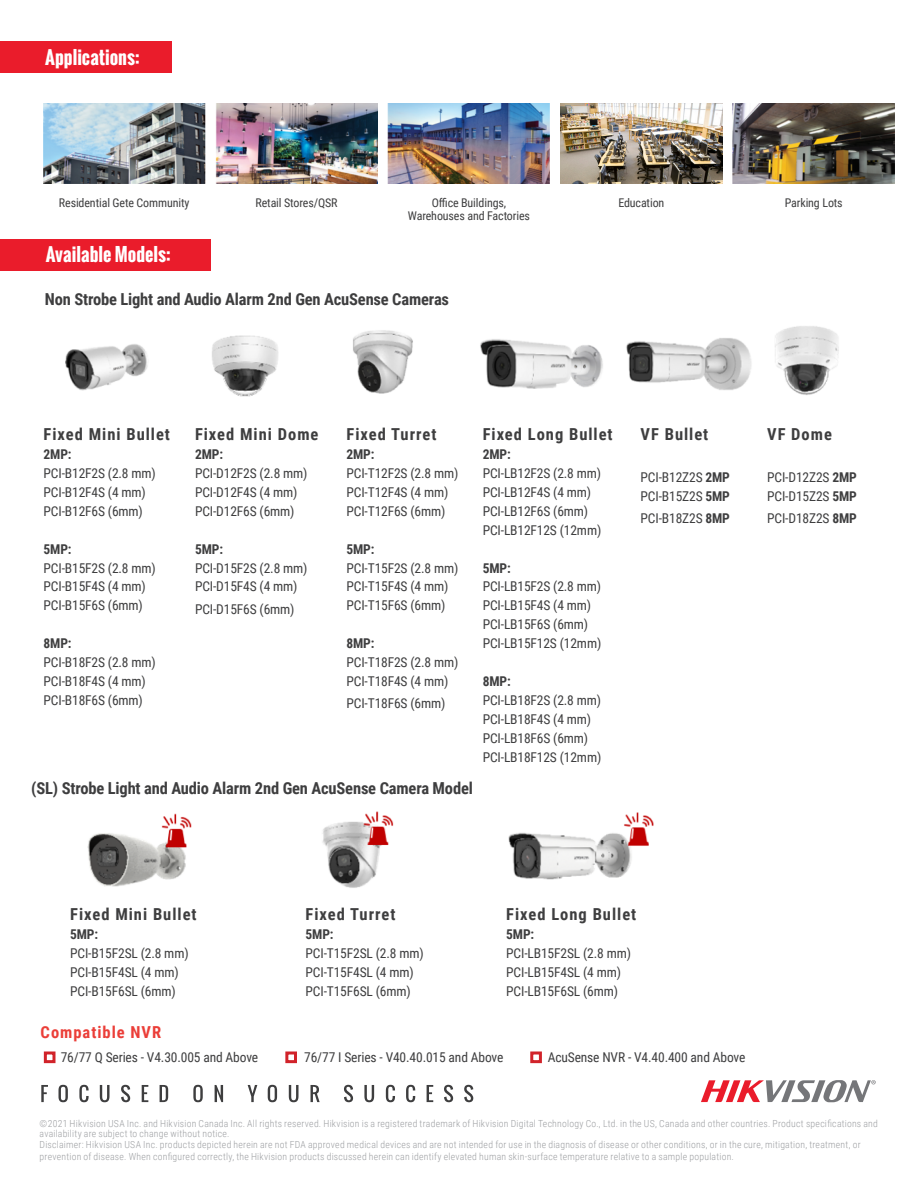
<style>
.page{position:relative;width:918px;height:1188px;background:#fff}
.page>*{position:absolute;margin:0;border:0;box-sizing:border-box;transform-origin:0 0}
.t1{font:700 18px "Oswald";color:#fff}
.t2{font:700 16.5px "Roboto Condensed";letter-spacing:.05em;color:#3e3e3f}
.t3{font:700 16.5px "Roboto Condensed";letter-spacing:-.01em;color:#3e3e3f}
.t4{font:700 16.5px "Roboto Condensed";letter-spacing:.06em;color:#eb3e38}
.t5{font:13.5px "Roboto Condensed";letter-spacing:-.01em;color:#3e3e3f}
.t6{font:700 13.5px "Roboto Condensed";letter-spacing:-.01em;color:#3e3e3f}
.t7{font:12px "Roboto Condensed";letter-spacing:-.01em;color:#3e3e3f}
.t8{font:300 9.75px/10.5px "Roboto Condensed";letter-spacing:.025em;color:#9d9fa2}
.s1{font-weight:700}
</style>
<div class="page">
<div style="left:0;top:239px;width:211px;height:31px;background:#ea1c2b"></div>
<svg style="left:701px;top:1080px;width:175px;height:22px"></svg>
<svg style="left:41px;top:1085px;width:432px;height:17px"></svg>
<img style="left:65px;top:330px;width:348px;height:67px">
<img style="left:87px;top:811px;width:567px;height:77px">
<img style="left:480px;top:326px;width:359px;height:69px">
<div style="left:0;top:42px;width:172px;height:31px;background:#ea1c2b"></div>
<img style="left:43px;top:104px;width:162px;height:80px">
<img style="left:216px;top:104px;width:162px;height:80px">
<img style="left:388px;top:104px;width:162px;height:80px">
<img style="left:560px;top:104px;width:162px;height:80px">
<img style="left:733px;top:104px;width:162px;height:80px">
<div style="left:44px;top:1052px;width:12px;height:11px;background:#fff;border:3px solid #d1232a"></div>
<div style="left:285px;top:1052px;width:12px;height:11px;background:#fff;border:3px solid #d1232a"></div>
<div style="left:530px;top:1052px;width:12px;height:11px;background:#fff;border:3px solid #d1232a"></div>
<p class="t1" style="left:45px;top:43px;width:96px">Applications:</p>
<p class="t7" style="left:59px;top:194px;width:132px">Residential Gete Community</p>
<p class="t7" style="left:256px;top:194px;width:84px">Retail Stores/QSR</p>
<p class="t7" style="left:432px;top:194px;width:76px">Office Buildings,</p>
<p class="t7" style="left:408px;top:207px;width:124px">Warehouses and Factories</p>
<p class="t1" style="left:46px;top:241px;width:126px">Available Models:</p>
<p class="t3" style="left:45px;top:288px;width:406px">Non Strobe Light and Audio Alarm 2nd Gen AcuSense Cameras</p>
<p class="t7" style="left:618px;top:194px;width:48px">Education</p>
<p class="t7" style="left:785px;top:195px;width:60px">Parking Lots</p>
<p class="t2" style="left:44px;top:423px;width:128px">Fixed Mini Bullet</p>
<p class="t6" style="left:44px;top:445px;width:30px">2MP:</p>
<p class="t5" style="left:44px;top:464px;width:114px">PCI-B12F2S (2.8 mm)</p>
<p class="t5" style="left:44px;top:483px;width:104px">PCI-B12F4S (4 mm)</p>
<p class="t5" style="left:44px;top:502px;width:101px">PCI-B12F6S (6mm)</p>
<p class="t6" style="left:44px;top:539px;width:30px">5MP:</p>
<p class="t5" style="left:44px;top:558px;width:114px">PCI-B15F2S (2.8 mm)</p>
<p class="t5" style="left:44px;top:577px;width:104px">PCI-B15F4S (4 mm)</p>
<p class="t5" style="left:44px;top:596px;width:101px">PCI-B15F6S (6mm)</p>
<p class="t6" style="left:44px;top:634px;width:30px">8MP:</p>
<p class="t5" style="left:44px;top:653px;width:114px">PCI-B18F2S (2.8 mm)</p>
<p class="t5" style="left:44px;top:672px;width:104px">PCI-B18F4S (4 mm)</p>
<p class="t5" style="left:44px;top:691px;width:101px">PCI-B18F6S (6mm)</p>
<p class="t2" style="left:195px;top:423px;width:125px">Fixed Mini Dome</p>
<p class="t6" style="left:195px;top:445px;width:30px">2MP:</p>
<p class="t5" style="left:195px;top:464px;width:114px">PCI-D12F2S (2.8 mm)</p>
<p class="t5" style="left:195px;top:483px;width:104px">PCI-D12F4S (4 mm)</p>
<p class="t5" style="left:195px;top:502px;width:101px">PCI-D12F6S (6mm)</p>
<p class="t6" style="left:195px;top:539px;width:30px">5MP:</p>
<p class="t5" style="left:195px;top:558px;width:114px">PCI-D15F2S (2.8 mm)</p>
<p class="t5" style="left:195px;top:577px;width:104px">PCI-D15F4S (4 mm)</p>
<p class="t5" style="left:195px;top:600px;width:101px">PCI-D15F6S (6mm)</p>
<p class="t2" style="left:346px;top:423px;width:91px">Fixed Turret</p>
<p class="t6" style="left:346px;top:445px;width:30px">2MP:</p>
<p class="t5" style="left:346px;top:464px;width:113px">PCI-T12F2S (2.8 mm)</p>
<p class="t5" style="left:346px;top:483px;width:103px">PCI-T12F4S (4 mm)</p>
<p class="t5" style="left:346px;top:502px;width:100px">PCI-T12F6S (6mm)</p>
<p class="t6" style="left:346px;top:539px;width:30px">5MP:</p>
<p class="t5" style="left:346px;top:558px;width:113px">PCI-T15F2S (2.8 mm)</p>
<p class="t5" style="left:346px;top:577px;width:103px">PCI-T15F4S (4 mm)</p>
<p class="t5" style="left:346px;top:596px;width:100px">PCI-T15F6S (6mm)</p>
<p class="t6" style="left:346px;top:634px;width:30px">8MP:</p>
<p class="t5" style="left:346px;top:653px;width:113px">PCI-T18F2S (2.8 mm)</p>
<p class="t5" style="left:346px;top:672px;width:103px">PCI-T18F4S (4 mm)</p>
<p class="t5" style="left:346px;top:694px;width:100px">PCI-T18F6S (6mm)</p>
<p class="t3" style="left:31px;top:776px;width:443px">(SL) Strobe Light and Audio Alarm 2nd Gen AcuSense Camera Model</p>
<p class="t2" style="left:483px;top:423px;width:132px">Fixed Long Bullet</p>
<p class="t6" style="left:483px;top:445px;width:30px">2MP:</p>
<p class="t5" style="left:483px;top:464px;width:120px">PCI-LB12F2S (2.8 mm)</p>
<p class="t5" style="left:483px;top:483px;width:110px">PCI-LB12F4S (4 mm)</p>
<p class="t5" style="left:483px;top:502px;width:107px">PCI-LB12F6S (6mm)</p>
<p class="t5" style="left:483px;top:521px;width:120px">PCI-LB12F12S (12mm)</p>
<p class="t6" style="left:483px;top:558px;width:30px">5MP:</p>
<p class="t5" style="left:483px;top:577px;width:120px">PCI-LB15F2S (2.8 mm)</p>
<p class="t5" style="left:483px;top:596px;width:110px">PCI-LB15F4S (4 mm)</p>
<p class="t5" style="left:483px;top:615px;width:107px">PCI-LB15F6S (6mm)</p>
<p class="t5" style="left:483px;top:634px;width:120px">PCI-LB15F12S (12mm)</p>
<p class="t6" style="left:483px;top:672px;width:30px">8MP:</p>
<p class="t5" style="left:483px;top:691px;width:120px">PCI-LB18F2S (2.8 mm)</p>
<p class="t5" style="left:483px;top:710px;width:110px">PCI-LB18F4S (4 mm)</p>
<p class="t5" style="left:483px;top:728px;width:107px">PCI-LB18F6S (6mm)</p>
<p class="t5" style="left:483px;top:747px;width:120px">PCI-LB18F12S (12mm)</p>
<p class="t2" style="left:641px;top:423px;width:69px">VF Bullet</p>
<p class="t5" style="left:641px;top:467px;width:91px">PCI-B12Z2S <span class="s1">2MP</span></p>
<p class="t5" style="left:641px;top:486px;width:91px">PCI-B15Z2S <span class="s1">5MP</span></p>
<p class="t5" style="left:641px;top:509px;width:91px">PCI-B18Z2S <span class="s1">8MP</span></p>
<p class="t2" style="left:767px;top:423px;width:66px">VF Dome</p>
<p class="t5" style="left:767px;top:467px;width:91px">PCI-D12Z2S <span class="s1">2MP</span></p>
<p class="t5" style="left:767px;top:486px;width:91px">PCI-D15Z2S <span class="s1">5MP</span></p>
<p class="t5" style="left:767px;top:509px;width:91px">PCI-D18Z2S <span class="s1">8MP</span></p>
<p class="t2" style="left:70px;top:903px;width:128px">Fixed Mini Bullet</p>
<p class="t6" style="left:70px;top:925px;width:30px">5MP:</p>
<p class="t5" style="left:70px;top:944px;width:120px">PCI-B15F2SL (2.8 mm)</p>
<p class="t5" style="left:70px;top:963px;width:110px">PCI-B15F4SL (4 mm)</p>
<p class="t5" style="left:70px;top:981px;width:107px">PCI-B15F6SL (6mm)</p>
<p class="t4" style="left:41px;top:1021px;width:122px">Compatible NVR</p>
<p class="t2" style="left:306px;top:903px;width:91px">Fixed Turret</p>
<p class="t6" style="left:306px;top:925px;width:30px">5MP:</p>
<p class="t5" style="left:306px;top:944px;width:120px">PCI-T15F2SL (2.8 mm)</p>
<p class="t5" style="left:306px;top:963px;width:110px">PCI-T15F4SL (4 mm)</p>
<p class="t5" style="left:306px;top:981px;width:107px">PCI-T15F6SL (6mm)</p>
<p class="t2" style="left:506px;top:903px;width:132px">Fixed Long Bullet</p>
<p class="t6" style="left:506px;top:925px;width:30px">5MP:</p>
<p class="t5" style="left:506px;top:944px;width:126px">PCI-LB15F2SL (2.8 mm)</p>
<p class="t5" style="left:506px;top:963px;width:116px">PCI-LB15F4SL (4 mm)</p>
<p class="t5" style="left:506px;top:981px;width:113px">PCI-LB15F6SL (6mm)</p>
<p class="t5" style="left:61px;top:1047px;width:199px">76/77 Q Series - V4.30.005 and Above</p>
<p class="t5" style="left:304px;top:1047px;width:201px">76/77 I Series - V40.40.015 and Above</p>
<p class="t5" style="left:548px;top:1047px;width:199px">AcuSense NVR - V4.40.400 and Above</p>
<p class="t8" style="left:40px;top:1118px;width:840px">©2021 Hikvision USA Inc. and Hikvision Canada Inc. All rights reserved. Hikvision is a registered trademark of Hikvision Digital Technology Co., Ltd. in the US, Canada and other countries. Product specifications and availability are subject to change without notice.</p>
<p class="t8" style="left:40px;top:1139px;width:823px">Disclaimer: Hikvision USA Inc. products depicted herein are not FDA approved medical devices and are not intended for use in the diagnosis of disease or other conditions, or in the cure, mitigation, treatment, or</p>
<p class="t8" style="left:40px;top:1151px;width:696px">prevention of disease. When configured correctly, the Hikvision products discussed herein can identify elevated human skin-surface temperature relative to a sample population.</p>
</div>
